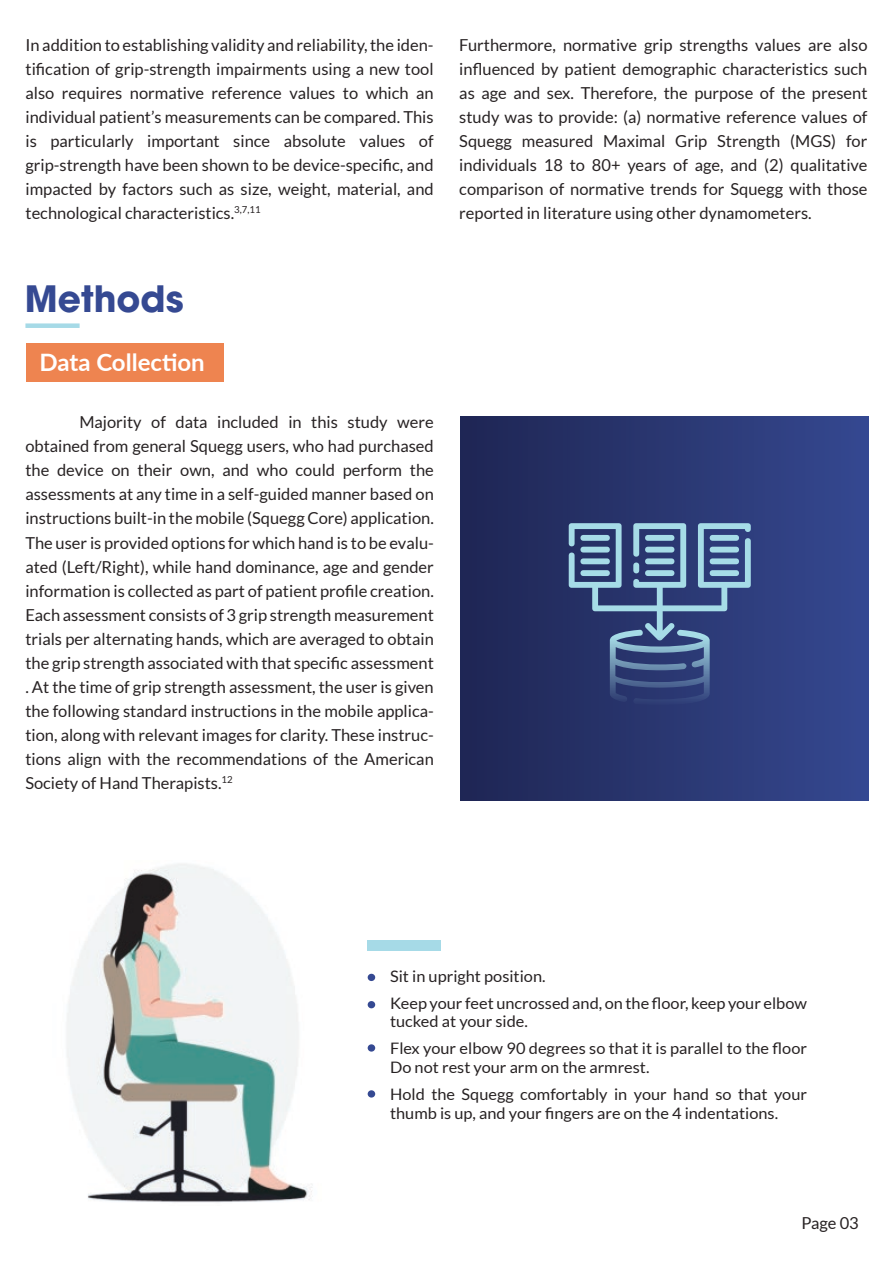
<style>
.page{position:relative;width:893px;height:1263px;background:#fff}
.page>*{position:absolute;margin:0;border:0;box-sizing:border-box;transform-origin:0 0}
.t1{font:700 36px "Avant Garde LT";color:#354992}
.t2{font:700 24px "Lato";color:#fff}
.t3{font:16.5px/24px "Lato";color:#272223;text-align:justify}
.t4{font:15.75px/27.3px "Lato";color:#272223}
</style>
<div class="page">
<div style="left:461px;top:416px;width:407px;height:384px;background:linear-gradient(to right,#1f2653,#354890)"></div>
<div style="left:26px;top:344px;width:197px;height:38px;background:#ee8450"></div>
<div style="left:25px;top:323px;width:55px;height:5px;background:#a6dae7"></div>
<div style="left:368px;top:974px;width:7px;height:7px;background:#354992;border-radius:50%"></div>
<div style="left:368px;top:1001px;width:7px;height:7px;background:#354992;border-radius:50%"></div>
<div style="left:368px;top:1044px;width:7px;height:7px;background:#354992;border-radius:50%"></div>
<div style="left:368px;top:1090px;width:7px;height:7px;background:#354992;border-radius:50%"></div>
<div style="left:368px;top:940px;width:73px;height:10px;background:#a6dae7"></div>
<svg style="left:569px;top:523px;width:182px;height:182px;background:#475e8d"></svg>
<div style="left:710px;top:535px;width:29px;height:6px;background:#a6dce7;border-radius:3px"></div>
<div style="left:710px;top:547px;width:29px;height:5px;background:#a6dce7;border-radius:3px"></div>
<div style="left:710px;top:558px;width:29px;height:6px;background:#a6dce7;border-radius:3px"></div>
<div style="left:710px;top:570px;width:29px;height:6px;background:#a6dce7;border-radius:3px"></div>
<img style="left:67px;top:864px;width:246px;height:339px">
<p class="t3" style="left:26px;top:33px;width:410px">In addition to establishing validity and reliability, the iden&shy;tification of grip-strength impairments using a new tool also requires normative reference values to which an individual patient’s measurements can be compared. This is particularly important since absolute values of grip-strength have been shown to be device-specific, and impacted by factors such as size, weight, material, and technological characteristics.<sup>3,7,11</sup></p>
<p class="t3" style="left:459px;top:33px;width:410px">Furthermore, normative grip strengths values are also influenced by patient demographic characteristics such as age and sex. Therefore, the purpose of the present study was to provide: (a) normative reference values of Squegg measured Maximal Grip Strength (MGS) for individuals 18 to 80+ years of age, and (2) qualitative comparison of normative trends for Squegg with those reported in literature using other dynamometers.</p>
<h1 class="t1" style="left:25px;top:275px;width:160px">Methods</h1>
<h2 class="t2" style="left:39px;top:345px;width:167px">Data Collection</h2>
<p class="t3" style="left:25px;top:410px;width:410px;text-indent:54px">Majority of data included in this study were obtained from general Squegg users, who had purchased the device on their own, and who could perform the assessments at any time in a self-guided manner based on instructions built-in the mobile (Squegg Core) application.<br>The user is provided options for which hand is to be evalu&shy;ated (Left/Right), while hand dominance, age and gender information is collected as part of patient profile creation.<br>Each assessment consists of 3 grip strength measurement trials per alternating hands, which are averaged to obtain the grip strength associated with that specific assessment . At the time of grip strength assessment, the user is given the following standard instructions in the mobile applica&shy;tion, along with relevant images for clarity. These instruc&shy;tions align with the recommendations of the American Society of Hand Therapists.<sup>12</sup></p>
<p class="t4" style="left:390px;top:962px;width:418px">Sit in upright position.<br>Keep your feet uncrossed and, on the floor, keep your elbow</p>
<p class="t4" style="left:390px;top:1007px;width:418px">tucked at your side.<br>Flex your elbow 90 degrees so that it is parallel to the floor</p>
<p class="t4" style="left:390px;top:1053px;width:418px">Do not rest your arm on the armrest.<br>Hold the Squegg comfortably in your hand so that your</p>
<p class="t4" style="left:390px;top:1099px;width:390px">thumb is up, and your fingers are on the 4 indentations.</p>
<p class="t3" style="left:801px;top:1210px;width:59px">Page 03</p>
</div>
